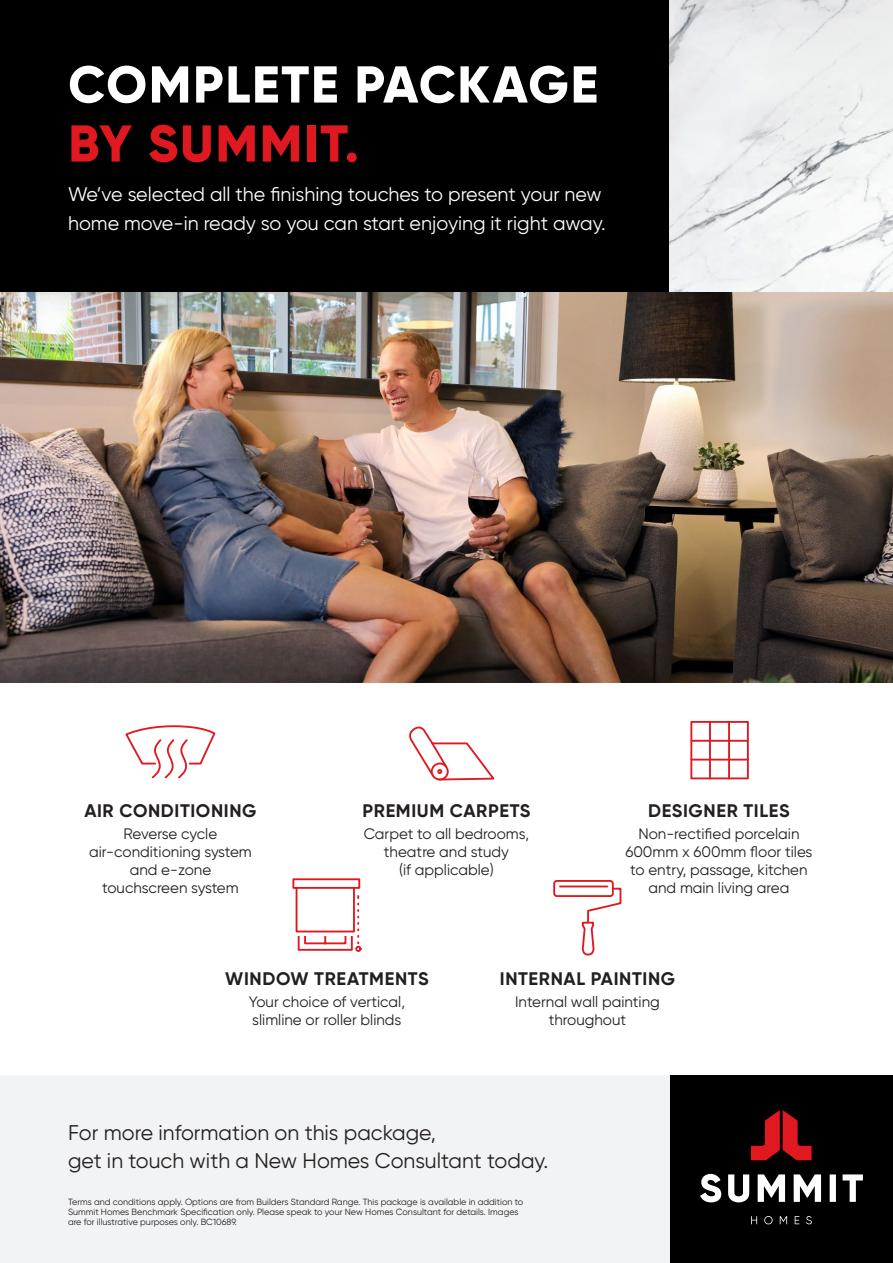
<style>
.page{position:relative;width:893px;height:1263px;background:#fff}
.page>*{position:absolute;margin:0;border:0;box-sizing:border-box;transform-origin:0 0}
.t1{font:800 51.75px/59.1px "Gilroy";letter-spacing:.035em;color:#fff}
.t2{font:21.3px/28.3px "Gilroy";color:#231f20}
.t3{font:19.65px/28.5px "Gilroy";color:#fff}
.t4{font:700 18.15px "Gilroy";letter-spacing:.035em;color:#231f20}
.t5{font:15.15px/18.1px "Gilroy";color:#231f20;text-align:center}
.t6{font:9px/9.8px "Gilroy";color:#231f20}
.s1{color:#e01921}
</style>
<div class="page">
<img style="left:0;top:291px;width:893px;height:391px">
<div style="left:0;top:0;width:893px;height:291px;background:#000001"></div>
<div style="left:670px;top:1075px;width:223px;height:188px;background:#000001"></div>
<svg style="left:751px;top:1110px;width:61px;height:50px"></svg>
<svg style="left:700px;top:1174px;width:163px;height:28px"></svg>
<svg style="left:751px;top:1216px;width:61px;height:8px"></svg>
<div style="left:0;top:1075px;width:670px;height:188px;background:#f2f3f4"></div>
<svg style="left:690px;top:721px;width:59px;height:59px"></svg>
<hr style="left:709px;top:722px;width:2px;height:56px;background:#e01921">
<hr style="left:728px;top:722px;width:2px;height:56px;background:#e01921">
<hr style="left:691px;top:740px;width:57px;height:2px;background:#e01921">
<hr style="left:691px;top:759px;width:57px;height:1px;background:#e01921">
<svg style="left:125px;top:725px;width:91px;height:54px"></svg>
<svg style="left:409px;top:726px;width:86px;height:55px"></svg>
<div style="left:553px;top:880px;width:61px;height:17px;border:2px solid #e01921;border-radius:3px"></div>
<hr style="left:560px;top:885px;width:47px;height:2px;background:#e01921">
<svg style="left:580px;top:887px;width:42px;height:69px"></svg>
<svg style="left:292px;top:878px;width:69px;height:74px"></svg>
<img style="left:670px;top:0;width:223px;height:291px">
<p class="t1" style="left:68px;top:55px;width:531px">COMPLETE PACKAGE<br><span class="s1">BY SUMMIT.</span></p>
<p class="t3" style="left:68px;top:180px;width:539px">We’ve selected all the finishing touches to present your new home move-in ready so you can start enjoying it right away.</p>
<p class="t4" style="left:84px;top:799px;width:174px">AIR CONDITIONING</p>
<p class="t5" style="left:89px;top:824px;width:164px">Reverse cycle air-conditioning system and e-zone touchscreen system</p>
<p class="t4" style="left:362px;top:799px;width:169px">PREMIUM CARPETS</p>
<p class="t5" style="left:364px;top:824px;width:167px">Carpet to all bedrooms, theatre and study<br>(if applicable)</p>
<p class="t4" style="left:648px;top:799px;width:143px">DESIGNER TILES</p>
<p class="t5" style="left:625px;top:824px;width:189px">Non-rectified porcelain<br>600mm x 600mm floor tiles to entry, passage, kitchen and main living area</p>
<p class="t4" style="left:225px;top:968px;width:205px">WINDOW TREATMENTS</p>
<p class="t5" style="left:249px;top:993px;width:158px;text-align:left">Your choice of vertical, slimline or roller blinds</p>
<p class="t4" style="left:500px;top:968px;width:177px">INTERNAL PAINTING</p>
<p class="t5" style="left:515px;top:993px;width:146px">Internal wall painting throughout</p>
<p class="t2" style="left:68px;top:1118px;width:482px">For more information on this package,<br>get in touch with a New Homes Consultant today.</p>
<p class="t6" style="left:68px;top:1197px;width:457px">Terms and conditions apply. Options are from Builders Standard Range. This package is available in addition to<br>Summit Homes Benchmark Specification only. Please speak to your New Homes Consultant for details. Images are for illustrative purposes only. BC10689.</p>
</div>
